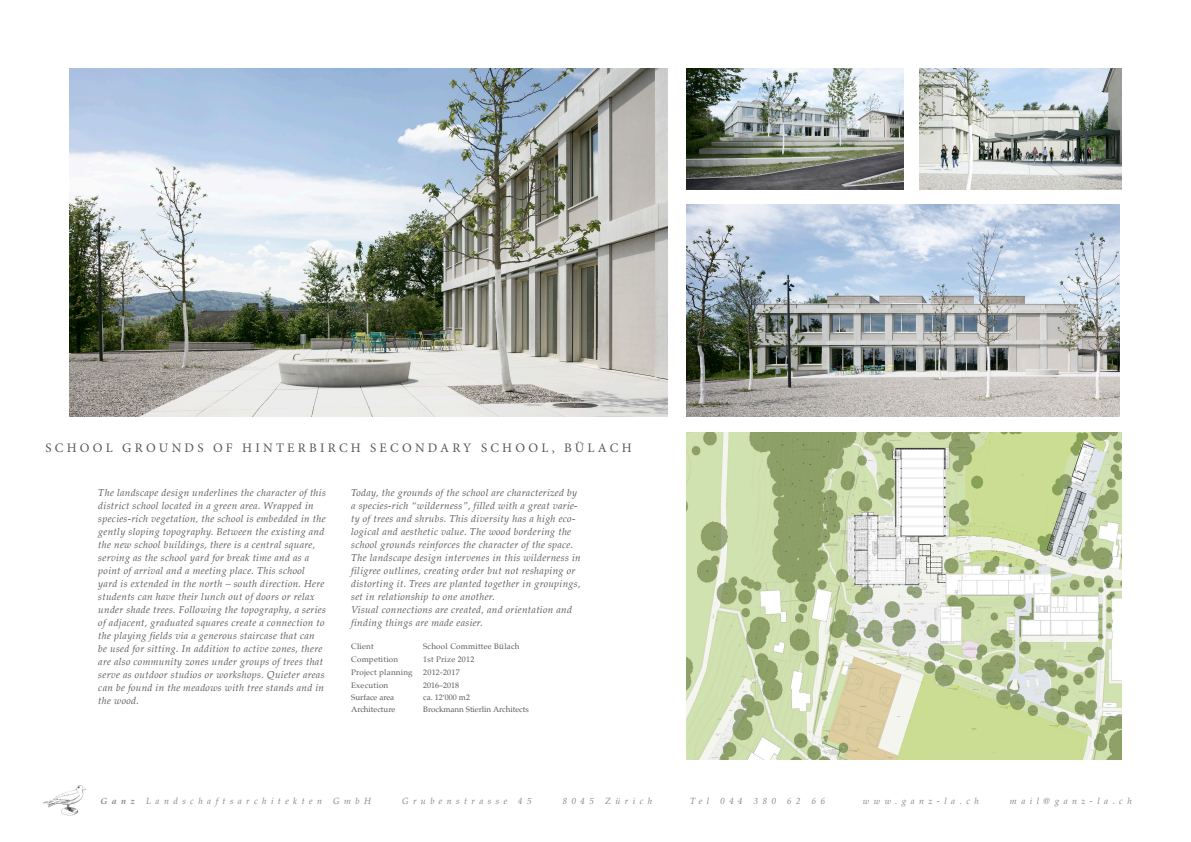
<style>
.page{position:relative;width:1191px;height:842px;background:#fff}
.page>*{position:absolute;margin:0;border:0;box-sizing:border-box;transform-origin:0 0}
.Titel_Minion_Pro{font:13px "Minion Pro";letter-spacing:.25em;color:#57585a}
.Lauftext{font:italic 10px/13px "Palatino";letter-spacing:.03em;color:#57585a}
.t1{font:italic 9px "Palatino";letter-spacing:.49em;color:#808285}
.Lauftext-2{font:8px "Palatino";letter-spacing:.03em;color:#57585a}
.Projektdaten{font:8px "Palatino";color:#57585a}
.Projektdaten-2{font:8px "Palatino";letter-spacing:.03em;color:#57585a}
.s1{font-weight:700}
</style>
<div class="page">
<img style="left:42px;top:785px;width:45px;height:31px">
<img style="left:686px;top:204px;width:433px;height:212px">
<img style="left:69px;top:69px;width:598px;height:347px">
<img style="left:686px;top:69px;width:217px;height:121px">
<img style="left:919px;top:69px;width:202px;height:120px">
<img style="left:686px;top:432px;width:435px;height:328px">
<p class="Titel_Minion_Pro" style="left:45px;top:439px;width:588px">SCHOOL GROUNDS OF HINTERBIRCH SECONDARY SCHOOL, BÜLACH</p>
<p class="Lauftext" style="left:98px;top:486px;width:229px">The landscape design underlines the character of this district school located in a green area. Wrapped in species-rich vegetation, the school is embedded in the gently sloping topography. Between the existing and the new school buildings, there is a central square, serving as the school yard for break time and as a point of arrival and a meeting place. This school yard is extended in the north – south direction. Here students can have their lunch out of doors or relax under shade trees. Following the topography, a series of adjacent, graduated squares create a connection to the playing fields via a generous staircase that can be used for sitting. In addition to active zones, there are also community zones under groups of trees that serve as outdoor studios or workshops. Quieter areas can be found in the meadows with tree stands and in the wood.</p>
<p class="Lauftext" style="left:351px;top:486px;width:231px">Today, the grounds of the school are characterized by a species-rich “wilderness”, filled with a great varie&shy;ty of trees and shrubs. This diversity has a high eco&shy;logical and aesthetic value. The wood bordering the school grounds reinforces the character of the space.<br>The landscape design intervenes in this wilderness in filigree outlines, creating order but not reshaping or distorting it. Trees are planted together in groupings, set in relationship to one another.</p>
<p class="Lauftext" style="left:351px;top:603px;width:222px">Visual connections are created, and orientation and finding things are made easier.</p>
<p class="Lauftext-2" style="left:351px;top:639px;width:24px">Client</p>
<p class="Lauftext-2" style="left:423px;top:639px;width:98px">School Committee Bülach</p>
<p class="Lauftext-2" style="left:351px;top:652px;width:49px">Competition</p>
<p class="Lauftext-2" style="left:423px;top:652px;width:53px">1st Prize 2012</p>
<p class="Lauftext-2" style="left:351px;top:665px;width:63px">Project planning</p>
<p class="Lauftext-2" style="left:423px;top:665px;width:38px">2012-2017</p>
<p class="Projektdaten-2" style="left:351px;top:678px;width:39px">Execution</p>
<p class="Projektdaten" style="left:423px;top:678px;width:37px">2016–2018</p>
<p class="Projektdaten" style="left:351px;top:690px;width:45px">Surface area</p>
<p class="Projektdaten" style="left:423px;top:690px;width:48px">ca. 12‘000 m2</p>
<p class="Projektdaten" style="left:351px;top:702px;width:46px">Architecture</p>
<p class="Projektdaten" style="left:423px;top:702px;width:107px">Brockmann Stierlin Architects</p>
<p class="t1" style="left:100px;top:793px;width:272px"><span class="s1">Ganz</span> Landschaftsarchitekten GmbH</p>
<p class="t1" style="left:402px;top:793px;width:131px">Grubenstrasse 45</p>
<p class="t1" style="left:563px;top:793px;width:91px">8045 Zürich</p>
<p class="t1" style="left:690px;top:793px;width:137px">Tel 044 380 62 66</p>
<p class="t1" style="left:863px;top:793px;width:117px">www.ganz-la.ch</p>
<p class="t1" style="left:1010px;top:793px;width:123px">mail@ganz-la.ch</p>
</div>
